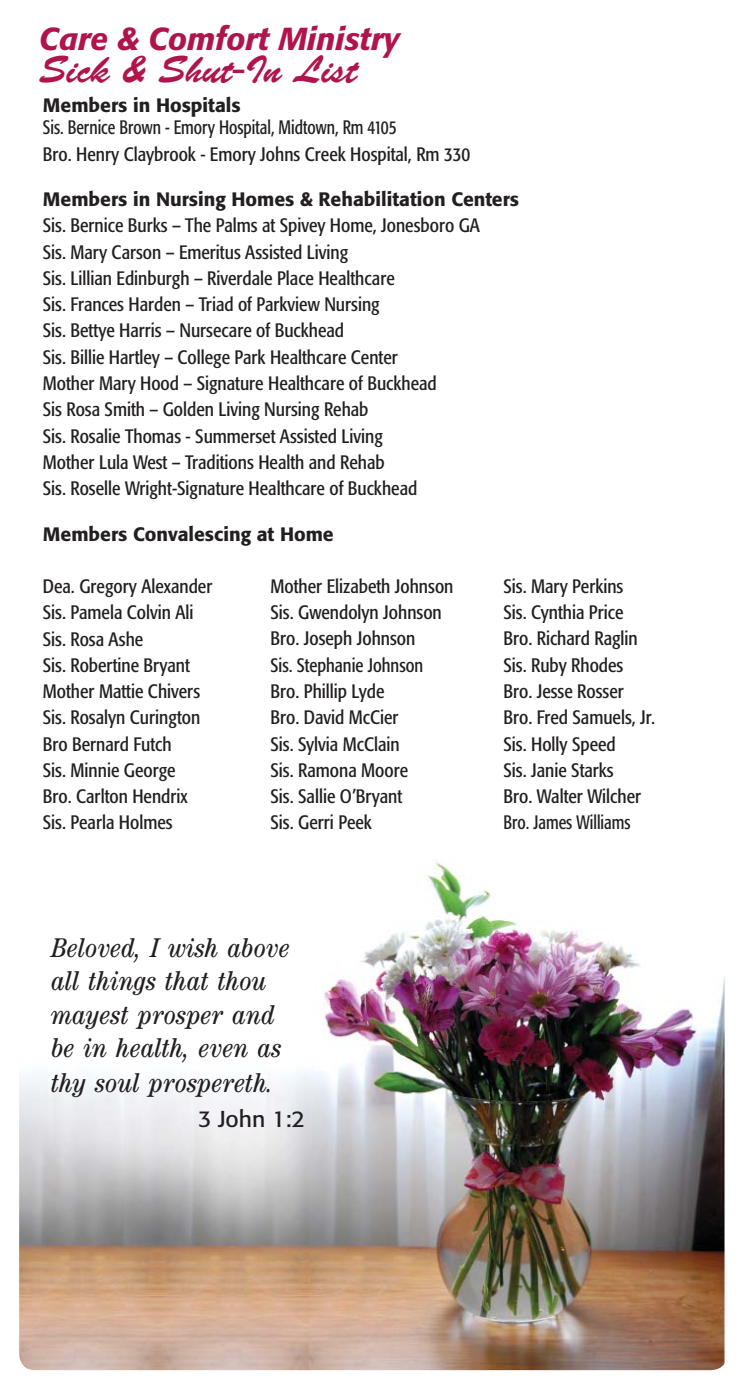
<style>
.page{position:relative;width:745px;height:1386px;background:#fff}
.page>*{position:absolute;margin:0;border:0;box-sizing:border-box;transform-origin:0 0}
.t1{font:38.5px "Brush Script";color:#b0144d}
.t2{font:italic 500 31.5px "Formata";color:#b0144d}
.t3{font:italic condensed 28px/33.9px "Century Itc T";color:#231f20}
.t4{font:22.75px "Formata";color:#231f20}
.t5{font:condensed 19.25px/26.2px "Formata";color:#231f20}
.t6{font:condensed 19.25px/22.8px "Formata";color:#231f20;scale:.9 1}
.t7{font:500 19.25px "Formata";color:#231f20}
.s1{font-weight:500;font-stretch:normal}
</style>
<div class="page">
<img style="left:19px;top:861px;width:706px;height:508px">
<p class="t2" style="left:39px;top:25px;width:362px">Care &amp; Comfort Ministry</p>
<p class="t1" style="left:39px;top:59px;width:320px">Sick &amp; Shut-In List</p>
<p class="t6" style="left:43px;top:95px;width:395px"><span class="s1">Members in Hospitals<br></span>Sis. Bernice Brown - Emory Hospital, Midtown, Rm 4105</p>
<p class="t5" style="left:43px;top:142px;width:429px">Bro. Henry Claybrook - Emory Johns Creek Hospital, Rm 330</p>
<p class="t5" style="left:43px;top:188px;width:478px"><span class="s1">Members in Nursing Homes &amp; Rehabilitation Centers </span>Sis. Bernice Burks – The Palms at Spivey Home, Jonesboro GA<br>Sis. Mary Carson – Emeritus Assisted Living<br>Sis. Lillian Edinburgh – Riverdale Place Healthcare<br>Sis. Frances Harden – Triad of Parkview Nursing<br>Sis. Bettye Harris – Nursecare of Buckhead<br>Sis. Billie Hartley – College Park Healthcare Center<br>Mother Mary Hood – Signature Healthcare of Buckhead<br>Sis Rosa Smith – Golden Living Nursing Rehab<br>Sis. Rosalie Thomas - Summerset Assisted Living<br>Mother Lula West – Traditions Health and Rehab<br>Sis. Roselle Wright-Signature Healthcare of Buckhead</p>
<p class="t7" style="left:43px;top:525px;width:292px">Members Convalescing at Home</p>
<p class="t5" style="left:43px;top:574px;width:171px">Dea. Gregory Alexander<br>Sis. Pamela Colvin Ali<br>Sis. Rosa Ashe<br>Sis. Robertine Bryant<br>Mother Mattie Chivers<br>Sis. Rosalyn Curington<br>Bro Bernard Futch<br>Sis. Minnie George<br>Bro. Carlton Hendrix<br>Sis. Pearla Holmes</p>
<p class="t5" style="left:270px;top:574px;width:184px">Mother Elizabeth Johnson<br>Sis. Gwendolyn Johnson<br>Bro. Joseph Johnson<br>Sis. Stephanie Johnson<br>Bro. Phillip Lyde<br>Bro. David McCier<br>Sis. Sylvia McClain<br>Sis. Ramona Moore<br>Sis. Sallie O’Bryant<br>Sis. Gerri Peek</p>
<p class="t5" style="left:503px;top:574px;width:153px">Sis. Mary Perkins<br>Sis. Cynthia Price<br>Bro. Richard Raglin<br>Sis. Ruby Rhodes<br>Bro. Jesse Rosser<br>Bro. Fred Samuels, Jr.<br>Sis. Holly Speed<br>Sis. Janie Starks<br>Bro. Walter Wilcher<br>Bro. James Williams</p>
<p class="t3" style="left:51px;top:931px;width:240px">Beloved, I wish above all things that thou mayest prosper and be in health, even as thy soul prospereth.</p>
<p class="t4" style="left:198px;top:1109px;width:108px">3 John 1:2</p>
</div>
